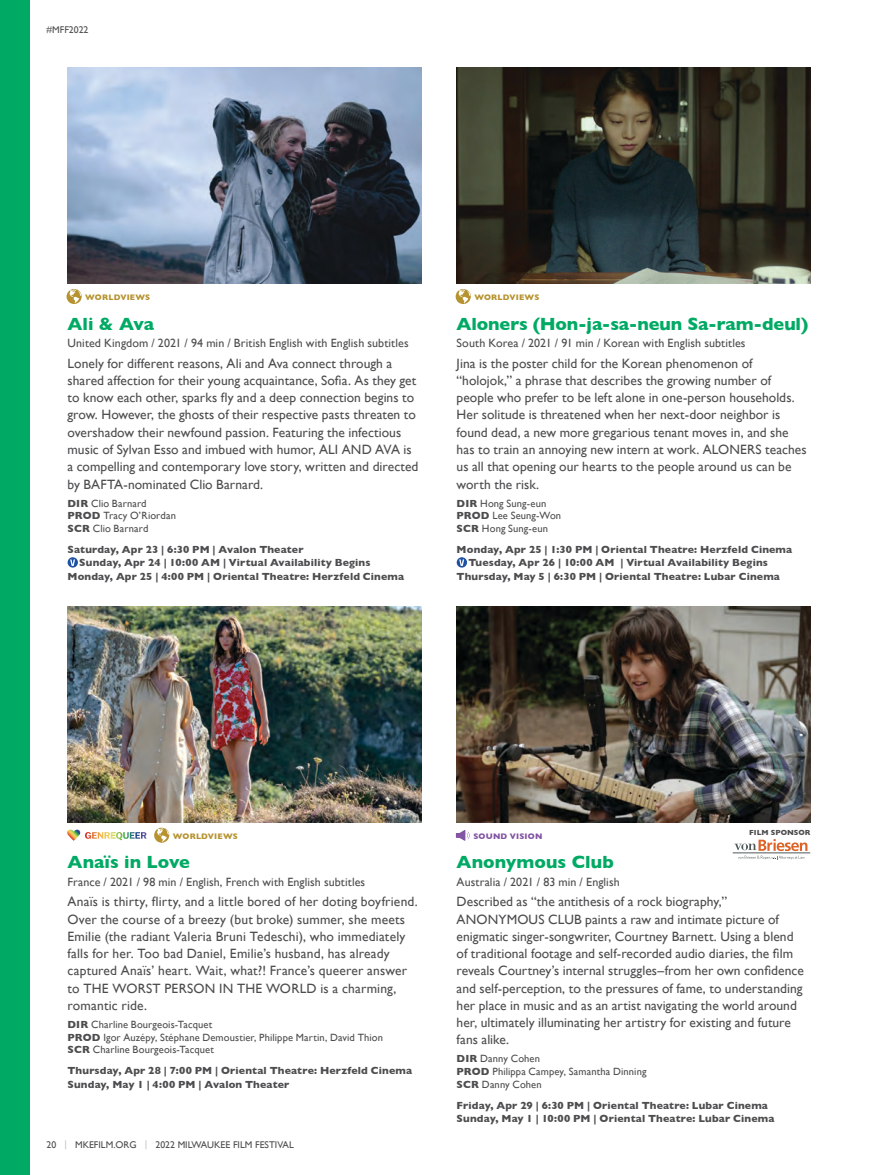
<style>
.page{position:relative;width:878px;height:1175px;background:#fff}
.page>*{position:absolute;margin:0;border:0;box-sizing:border-box;transform-origin:0 0}
.t1{font:700 18px "Gill Sans";color:#00aa64}
.t2{font:13.5px/17.2px "Gill Sans";letter-spacing:.005em;color:#4d4d4f}
.t3{font:12px "Gill Sans";letter-spacing:.005em;color:#4d4d4f}
.t4{font:700 10.5px/13.5px "Gill Sans";letter-spacing:.015em;color:#4d4d4f}
.t5{font:10.5px/12.6px "Gill Sans";letter-spacing:.01em;color:#4d4d4f}
.t6{font:9.75px "Gill Sans";color:#4d4d4f}
.t7{font:700 8.1px "Gill Sans";letter-spacing:.02em;color:#b6932f}
.t8{font:700 8.1px "Gill Sans";letter-spacing:.025em;color:#8254a2}
.t9{font:700 7.5px "Gill Sans";color:#4d4d4f}
.s1{font-weight:700}
</style>
<div class="page">
<div style="left:0;top:0;width:29px;height:1174px;background:#00aa64"></div>
<img style="left:68px;top:606px;width:353px;height:216px">
<img style="left:456px;top:606px;width:354px;height:216px">
<img style="left:456px;top:68px;width:354px;height:216px">
<img style="left:68px;top:68px;width:353px;height:216px">
<svg style="left:456px;top:557px;width:11px;height:11px"></svg>
<svg style="left:459px;top:559px;width:5px;height:7px"></svg>
<div style="left:68px;top:557px;width:10px;height:11px;background:#1c51a4;border-radius:50%"></div>
<svg style="left:70px;top:559px;width:5px;height:7px"></svg>
<svg style="left:66px;top:289px;width:16px;height:15px"></svg>
<svg style="left:455px;top:289px;width:16px;height:15px"></svg>
<svg style="left:154px;top:827px;width:15px;height:16px"></svg>
<svg style="left:67px;top:829px;width:79px;height:11px"></svg>
<svg style="left:456px;top:830px;width:13px;height:11px"></svg>
<hr style="left:732px;top:852px;width:78px;height:1px;background:#4f5858">
<svg style="left:734px;top:839px;width:73px;height:20px"></svg>
<p class="t6" style="left:47px;top:24px;width:43px">#MFF2022</p>
<p class="t7" style="left:85px;top:291px;width:67px">WORLDVIEWS</p>
<p class="t7" style="left:474px;top:291px;width:67px">WORLDVIEWS</p>
<h1 class="t1" style="left:68px;top:309px;width:88px">Ali &amp; Ava</h1>
<p class="t3" style="left:68px;top:336px;width:342px">United Kingdom / 2021 / 94 min / British English with English subtitles</p>
<p class="t2" style="left:68px;top:354px;width:352px">Lonely for different reasons, Ali and Ava connect through a shared affection for their young acquaintance, Sofia. As they get to know each other, sparks fly and a deep connection begins to grow. However, the ghosts of their respective pasts threaten to overshadow their newfound passion. Featuring the infectious music of Sylvan Esso and imbued with humor, ALI AND AVA is a compelling and contemporary love story, written and directed by BAFTA-nominated Clio Barnard.</p>
<p class="t5" style="left:68px;top:496px;width:110px"><span class="s1">DIR</span> Clio Barnard<br><span class="s1">PROD</span> Tracy O’Riordan<br><span class="s1">SCR</span> Clio Barnard</p>
<p class="t4" style="left:68px;top:542px;width:237px">Saturday, Apr 23 | 6:30 PM | Avalon Theater</p>
<p class="t4" style="left:79px;top:556px;width:293px">Sunday, Apr 24 | 10:00 AM | Virtual Availability Begins</p>
<p class="t4" style="left:67px;top:569px;width:338px">Monday, Apr 25 | 4:00 PM | Oriental Theatre: Herzfeld Cinema</p>
<h1 class="t1" style="left:456px;top:309px;width:353px">Aloners (Hon-ja-sa-neun Sa-ram-deul)</h1>
<p class="t3" style="left:456px;top:336px;width:290px">South Korea / 2021 / 91 min / Korean with English subtitles</p>
<p class="t2" style="left:456px;top:354px;width:351px">Jina is the poster child for the Korean phenomenon of “holojok,” a phrase that describes the growing number of people who prefer to be left alone in one-person households.<br>Her solitude is threatened when her next-door neighbor is found dead, a new more gregarious tenant moves in, and she has to train an annoying new intern at work. ALONERS teaches us all that opening our hearts to the people around us can be worth the risk.</p>
<p class="t5" style="left:456px;top:496px;width:106px"><span class="s1">DIR</span> Hong Sung-eun<br><span class="s1">PROD</span> Lee Seung-Won<br><span class="s1">SCR</span> Hong Sung-eun</p>
<p class="t4" style="left:456px;top:542px;width:337px">Monday, Apr 25 | 1:30 PM | Oriental Theatre: Herzfeld Cinema</p>
<p class="t4" style="left:468px;top:556px;width:301px">Tuesday, Apr 26 | 10:00 AM | Virtual Availability Begins</p>
<p class="t4" style="left:456px;top:569px;width:325px">Thursday, May 5 | 6:30 PM | Oriental Theatre: Lubar Cinema</p>
<p class="t7" style="left:173px;top:829px;width:67px">WORLDVIEWS</p>
<p class="t8" style="left:473px;top:829px;width:71px">SOUND VISION</p>
<p class="t9" style="left:749px;top:826px;width:63px">FILM SPONSOR</p>
<h1 class="t1" style="left:68px;top:848px;width:124px">Anaïs in Love</h1>
<p class="t3" style="left:68px;top:874px;width:299px">France / 2021 / 98 min / English, French with English subtitles</p>
<p class="t2" style="left:68px;top:893px;width:351px">Anaïs is thirty, flirty, and a little bored of her doting boyfriend.<br>Over the course of a breezy (but broke) summer, she meets Emilie (the radiant Valeria Bruni Tedeschi), who immediately falls for her. Too bad Daniel, Emilie’s husband, has already captured Anaïs’ heart. Wait, what?! France’s queerer answer to THE WORST PERSON IN THE WORLD is a charming, romantic ride.</p>
<p class="t5" style="left:68px;top:1018px;width:317px"><span class="s1">DIR</span> Charline Bourgeois-Tacquet<br><span class="s1">PROD</span> Igor Auzépy, Stéphane Demoustier, Philippe Martin, David Thion<br><span class="s1">SCR</span> Charline Bourgeois-Tacquet</p>
<p class="t4" style="left:68px;top:1063px;width:346px">Thursday, Apr 28 | 7:00 PM | Oriental Theatre: Herzfeld Cinema<br>Sunday, May 1 | 4:00 PM | Avalon Theater</p>
<p class="t6" style="left:46px;top:1139px;width:249px">20 <sup>|</sup> MKEFILM.ORG <sup>|</sup> 2022 MILWAUKEE FILM FESTIVAL</p>
<h1 class="t1" style="left:456px;top:848px;width:159px">Anonymous Club</h1>
<p class="t3" style="left:456px;top:874px;width:165px">Australia / 2021 / 83 min / English</p>
<p class="t2" style="left:456px;top:893px;width:348px">Described as “the antithesis of a rock biography,” ANONYMOUS CLUB paints a raw and intimate picture of enigmatic singer-songwriter, Courtney Barnett. Using a blend of traditional footage and self-recorded audio diaries, the film reveals Courtney’s internal struggles–from her own confidence and self-perception, to the pressures of fame, to understanding her place in music and as an artist navigating the world around her, ultimately illuminating her artistry for existing and future fans alike.</p>
<p class="t5" style="left:456px;top:1052px;width:191px"><span class="s1">DIR</span> Danny Cohen<br><span class="s1">PROD</span> Philippa Campey, Samantha Dinning<br><span class="s1">SCR</span> Danny Cohen</p>
<p class="t4" style="left:456px;top:1098px;width:319px">Friday, Apr 29 | 6:30 PM | Oriental Theatre: Lubar Cinema<br>Sunday, May 1 | 10:00 PM | Oriental Theatre: Lubar Cinema</p>
</div>
